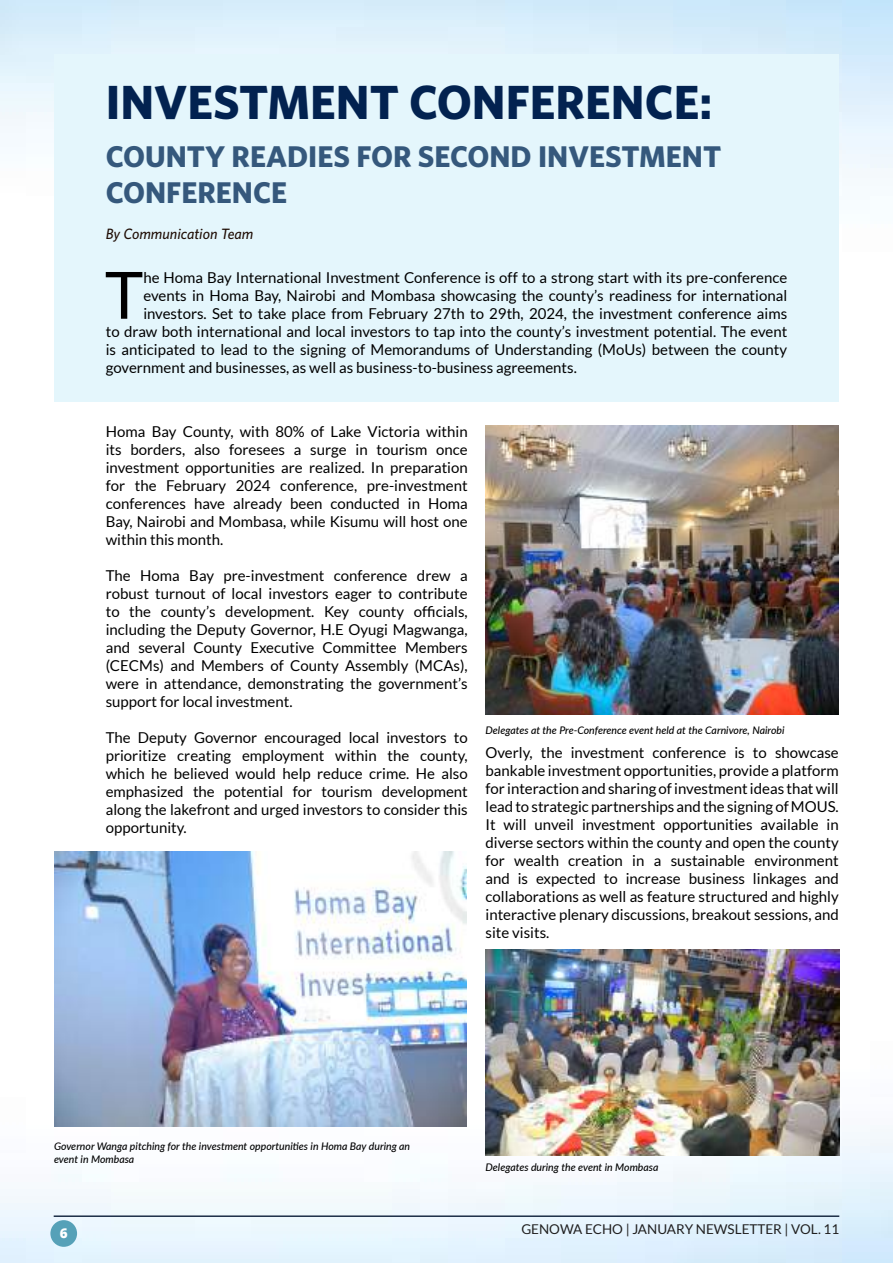
<style>
.page{position:relative;width:893px;height:1263px;background:#fff}
.page>*{position:absolute;margin:0;border:0;box-sizing:border-box;transform-origin:0 0}
.t1{font:65.25px "Lato";color:#000}
.t2{font:700 48px "Whitney";color:#022250}
.t3{font:700 30px/36px "Whitney";color:#35587c}
.t4{font:15px/18px "Lato";color:#000;text-align:justify}
.t5{font:italic 500 15px "Whitney";color:#200e06}
.t6{font:13.5px "Lato";color:#201f1f}
.t7{font:800 13.5px "Open Sans";color:#fff}
.t8{font:italic 500 10.5px/12.6px "Lato";color:#000}
</style>
<div class="page">
<img style="left:0;top:0;width:893px;height:1263px">
<div style="left:50px;top:1220px;width:27px;height:27px;background:#56a1b8;border-radius:50%"></div>
<hr style="left:54px;top:1215px;width:785px;height:2px;background:#1c2e47">
<div style="left:54px;top:54px;width:785px;height:347px;background:#e4f6fc"></div>
<img style="left:485px;top:425px;width:354px;height:289px">
<img style="left:54px;top:851px;width:413px;height:275px">
<img style="left:485px;top:950px;width:354px;height:206px">
<h2 class="t2" style="left:106px;top:73px;width:608px">INVESTMENT CONFERENCE:</h2>
<h3 class="t3" style="left:106px;top:138px;width:617px">COUNTY READIES FOR SECOND INVESTMENT<br>CONFERENCE</h3>
<p class="t5" style="left:106px;top:225px;width:149px">By Communication Team</p>
<h1 class="t1" style="left:105px;top:259px;width:40px">T</h1>
<p class="t4" style="left:143px;top:268px;width:645px">he Homa Bay International Investment Conference is off to a strong start with its pre-conference</p>
<p class="t4" style="left:143px;top:286px;width:645px">events in Homa Bay, Nairobi and Mombasa showcasing the county’s readiness for international</p>
<p class="t4" style="left:143px;top:304px;width:645px">investors. Set to take place from February 27th to 29th, 2024, the investment conference aims</p>
<p class="t4" style="left:106px;top:322px;width:683px">to draw both international and local investors to tap into the county’s investment potential. The event</p>
<p class="t4" style="left:106px;top:340px;width:683px">is anticipated to lead to the signing of Memorandums of Understanding (MoUs) between the county</p>
<p class="t4" style="left:106px;top:358px;width:473px">government and businesses, as well as business-to-business agreements.</p>
<p class="t4" style="left:106px;top:423px;width:363px">Homa Bay County, with 80% of Lake Victoria within its borders, also foresees a surge in tourism once investment opportunities are realized. In preparation for the February 2024 conference, pre-investment conferences have already been conducted in Homa Bay, Nairobi and Mombasa, while Kisumu will host one within this month.</p>
<p class="t4" style="left:106px;top:567px;width:363px">The Homa Bay pre-investment conference drew a robust turnout of local investors eager to contribute to the county’s development. Key county officials, including the Deputy Governor, H.E Oyugi Magwanga, and several County Executive Committee Members (CECMs) and Members of County Assembly (MCAs), were in attendance, demonstrating the government’s support for local investment.</p>
<p class="t4" style="left:106px;top:729px;width:363px">The Deputy Governor encouraged local investors to prioritize creating employment within the county, which he believed would help reduce crime. He also emphasized the potential for tourism development along the lakefront and urged investors to consider this opportunity.</p>
<p class="t8" style="left:485px;top:724px;width:300px">Delegates at the Pre-Conference event held at the Carnivore, Nairobi</p>
<p class="t4" style="left:485px;top:743px;width:355px">Overly, the investment conference is to showcase bankable investment opportunities, provide a platform for interaction and sharing of investment ideas that will lead to strategic partnerships and the signing of MOUS.<br>It will unveil investment opportunities available in diverse sectors within the county and open the county for wealth creation in a sustainable environment and is expected to increase business linkages and collaborations as well as feature structured and highly interactive plenary discussions, breakout sessions, and site visits.</p>
<p class="t8" style="left:54px;top:1139px;width:358px">Governor Wanga pitching for the investment opportunities in Homa Bay during an event in Mombasa</p>
<p class="t8" style="left:485px;top:1160px;width:175px">Delegates during the event in Mombasa</p>
<p class="t7" style="left:60px;top:1222px;width:9px">6</p>
<p class="t6" style="left:521px;top:1222px;width:319px">GENOWA ECHO | JANUARY NEWSLETTER | VOL. 11</p>
</div>
